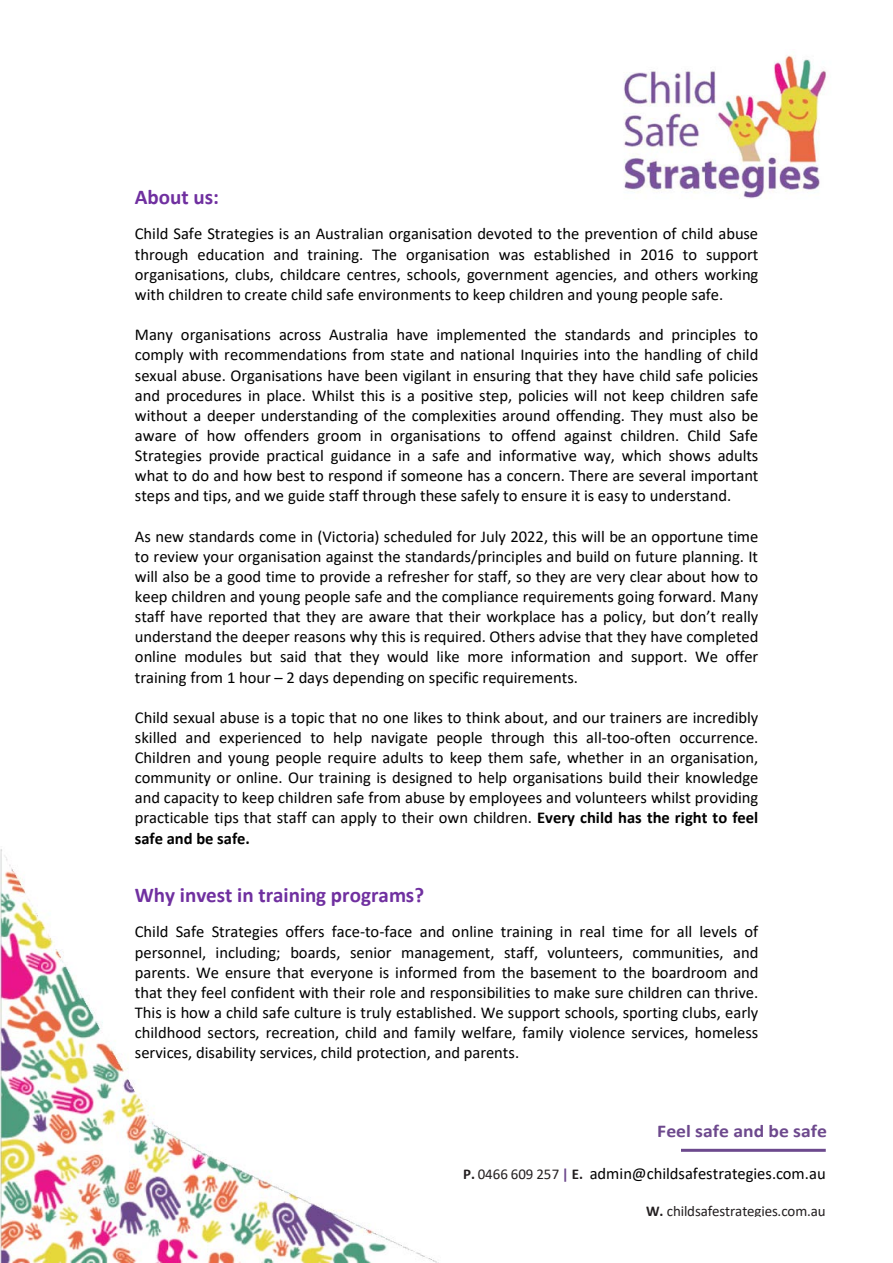
<style>
.page{position:relative;width:893px;height:1263px;background:#fff}
.page>*{position:absolute;margin:0;border:0;box-sizing:border-box;transform-origin:0 0}
.t1{font:700 21px "Calibri";color:#7030a0}
.t2{font:700 18px "Calibri";letter-spacing:.005em;color:#6d498d;scale:1.09 1}
.t3{font:16.5px/20.1px "Calibri";color:#000;text-align:justify}
.t4{font:15px "Calibri";letter-spacing:-.01em;color:#231f20}
.s1{font-weight:700}
.s2{font-weight:700;font-size:15px;color:#231f20}
.s3{font-size:15px;color:#231f20}
.s4{font-weight:700;font-size:15px;color:#6d498d}
</style>
<div class="page">
<img style="left:623px;top:55px;width:203px;height:144px">
<hr style="left:681px;top:1149px;width:145px;height:3px;background:#6c498d">
<img style="left:0;top:849px;width:439px;height:414px">
<p class="t1" style="left:135px;top:182px;width:86px">About us:</p>
<p class="t3" style="left:135px;top:223px;width:625px">Child Safe Strategies is an Australian organisation devoted to the prevention of child abuse through education and training. The organisation was established in 2016 to support organisations, clubs, childcare centres, schools, government agencies, and others working with children to create child safe environments to keep children and young people safe.</p>
<p class="t3" style="left:135px;top:324px;width:625px">Many organisations across Australia have implemented the standards and principles to comply with recommendations from state and national Inquiries into the handling of child sexual abuse. Organisations have been vigilant in ensuring that they have child safe policies and procedures in place. Whilst this is a positive step, policies will not keep children safe without a deeper understanding of the complexities around offending. They must also be aware of how offenders groom in organisations to offend against children. Child Safe Strategies provide practical guidance in a safe and informative way, which shows adults what to do and how best to respond if someone has a concern. There are several important steps and tips, and we guide staff through these safely to ensure it is easy to understand.</p>
<p class="t3" style="left:135px;top:526px;width:625px">As new standards come in (Victoria) scheduled for July 2022, this will be an opportune time to review your organisation against the standards/principles and build on future planning. It will also be a good time to provide a refresher for staff, so they are very clear about how to keep children and young people safe and the compliance requirements going forward. Many staff have reported that they are aware that their workplace has a policy, but don’t really understand the deeper reasons why this is required. Others advise that they have completed online modules but said that they would like more information and support. We offer training from 1 hour – 2 days depending on specific requirements.</p>
<p class="t3" style="left:135px;top:707px;width:625px">Child sexual abuse is a topic that no one likes to think about, and our trainers are incredibly skilled and experienced to help navigate people through this all-too-often occurrence.<br>Children and young people require adults to keep them safe, whether in an organisation, community or online. Our training is designed to help organisations build their knowledge and capacity to keep children safe from abuse by employees and volunteers whilst providing practicable tips that staff can apply to their own children. <span class="s1">Every child has the right to feel safe and be safe.</span></p>
<p class="t1" style="left:135px;top:880px;width:291px">Why invest in training programs?</p>
<p class="t3" style="left:135px;top:921px;width:625px">Child Safe Strategies offers face-to-face and online training in real time for all levels of personnel, including; boards, senior management, staff, volunteers, communities, and parents. We ensure that everyone is informed from the basement to the boardroom and that they feel confident with their role and responsibilities to make sure children can thrive.<br>This is how a child safe culture is truly established. We support schools, sporting clubs, early childhood sectors, recreation, child and family welfare, family violence services, homeless services, disability services, child protection, and parents.</p>
<p class="t2" style="left:657px;top:1118px;width:157px">Feel safe and be safe</p>
<p class="t3" style="left:463px;top:1163px;width:364px"><span class="s2">P.</span> <span class="s3">0466 609 257</span> <span class="s4">|</span> <span class="s2">E.</span> admin@childsafestrategies.com.au</p>
<p class="t4" style="left:646px;top:1201px;width:181px"><span class="s1">W.</span> childsafestrategies.com.au</p>
</div>
